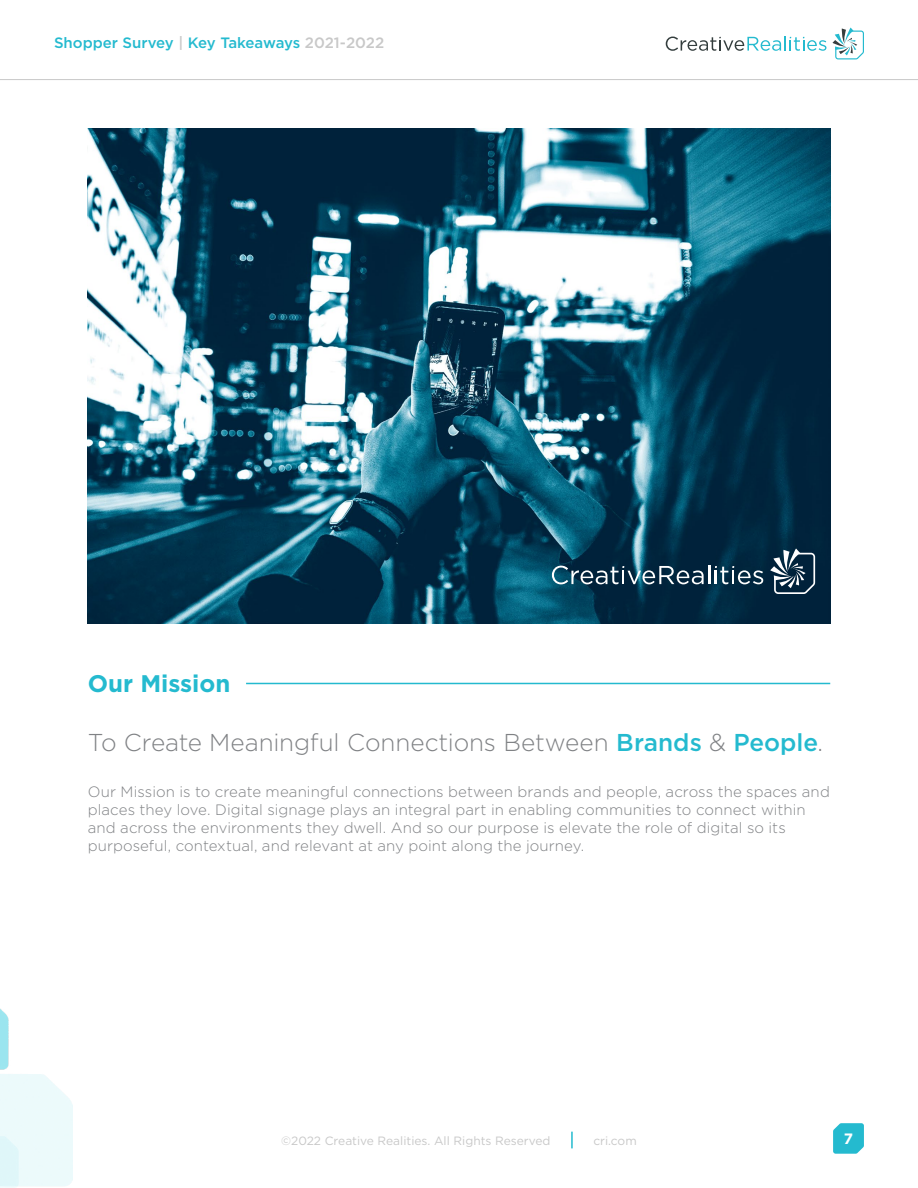
<style>
.page{position:relative;width:918px;height:1188px;background:#fff}
.page>*{position:absolute;margin:0;border:0;box-sizing:border-box;transform-origin:0 0}
.t1{font:300 24.3px "Gotham";color:#808285}
.t2{font:700 24px "Gotham";color:#24bacf}
.t3{font:300 15px/18px "Gotham";letter-spacing:.005em;color:#808285}
.t4{font:500 15px "Gotham";color:#24bacf}
.t5{font:700 15px "Gotham";color:#fff}
.t6{font:12px "Gotham";color:#c8c8c8}
.s1{color:#c8c8c8}
.s2{font-weight:500;color:#24bacf}
</style>
<div class="page">
<hr style="left:246px;top:683px;width:584px;height:1px;background:#24bacf">
<img style="left:88px;top:129px;width:742px;height:495px">
<svg style="left:552px;top:565px;width:211px;height:19px"></svg>
<svg style="left:770px;top:548px;width:45px;height:46px"></svg>
<hr style="left:0;top:79px;width:918px;height:1px;background:#c8c8c8">
<svg style="left:666px;top:36px;width:160px;height:15px"></svg>
<svg style="left:832px;top:28px;width:32px;height:31px"></svg>
<img style="left:0;top:1009px;width:72px;height:179px">
<svg style="left:833px;top:1123px;width:31px;height:31px"></svg>
<svg style="left:571px;top:1132px;width:2px;height:16px"></svg>
<p class="t4" style="left:54px;top:33px;width:332px">Shopper Survey <span class="s1">|</span> Key Takeaways <span class="s1">2021-2022</span></p>
<h2 class="t2" style="left:88px;top:668px;width:144px">Our Mission</h2>
<h1 class="t1" style="left:88px;top:727px;width:737px">To Create Meaningful Connections Between <span class="s2">Brands</span> &amp; <span class="s2">People</span>.</h1>
<p class="t3" style="left:88px;top:782px;width:744px">Our Mission is to create meaningful connections between brands and people, across the spaces and places they love. Digital signage plays an integral part in enabling communities to connect within and across the environments they dwell. And so our purpose is elevate the role of digital so its purposeful, contextual, and relevant at any point along the journey.</p>
<p class="t6" style="left:281px;top:1133px;width:271px">©2022 Creative Realities. All Rights Reserved</p>
<p class="t6" style="left:593px;top:1133px;width:45px">cri.com</p>
<p class="t5" style="left:844px;top:1128px;width:11px">7</p>
</div>
